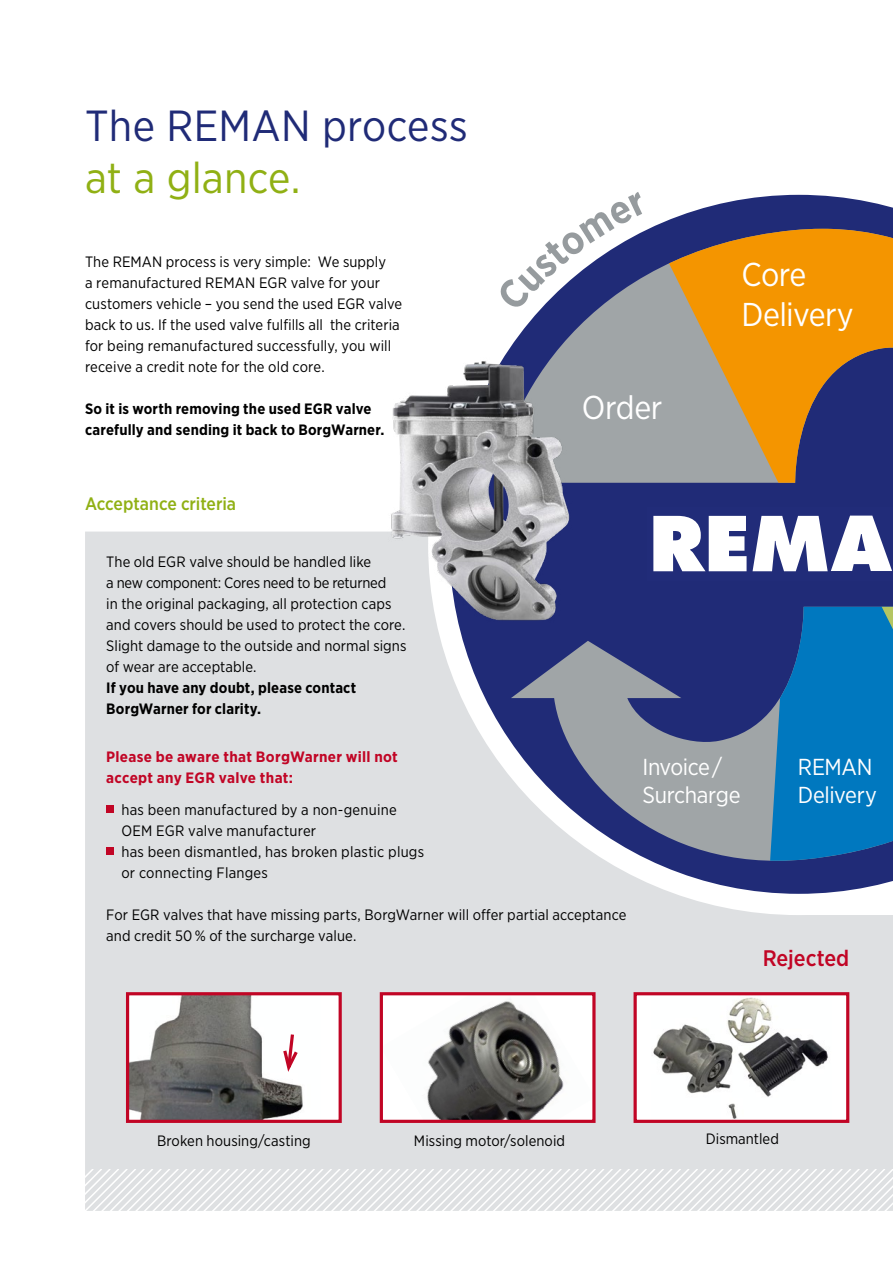
<style>
.page{position:relative;width:893px;height:1263px;background:#fff}
.page>*{position:absolute;margin:0;border:0;box-sizing:border-box;transform-origin:0 0}
.t1{font:43.5px "Gotham Narrow";letter-spacing:.01em;color:#202b77}
.t2{font:43.5px "Gotham Narrow";color:#90b014}
.t3{font:33px/39.6px "Gotham Narrow";letter-spacing:-.015em;color:#fff}
.t4{font:23.1px/27.8px "Gotham Narrow";letter-spacing:-.015em;color:#fff}
.t5{font:500 22.5px "Gotham Narrow";color:#c10525}
.t6{font:500 18px "Gotham Narrow";letter-spacing:-.005em;color:#90b014}
.t7{font:15px/21px "Gotham Narrow";letter-spacing:.005em;color:#000}
.t8{font:700 15px/21px "Gotham Narrow";letter-spacing:.01em;color:#000}
.t9{font:700 15px/21px "Gotham Narrow";letter-spacing:.02em;color:#c10525}
</style>
<div class="page">
<div style="left:85px;top:531px;width:808px;height:638px;background:#dee0e2"></div>
<div style="left:106px;top:805px;width:8px;height:8px;background:#c10525"></div>
<div style="left:106px;top:847px;width:8px;height:8px;background:#c10525"></div>
<svg style="left:428px;top:194px;width:465px;height:721px"></svg>
<svg style="left:511px;top:607px;width:255px;height:267px;background:#71789b"></svg>
<svg style="left:766px;top:607px;width:127px;height:267px;background:#0c6eb2"></svg>
<svg style="left:625px;top:216px;width:268px;height:267px;background:#757c98"></svg>
<svg style="left:659px;top:229px;width:234px;height:254px;background:#b28241"></svg>
<svg style="left:648px;top:508px;width:245px;height:73px"></svg>
<img style="left:336px;top:300px;width:289px;height:386px">
<svg style="left:85px;top:1169px;width:808px;height:42px"></svg>
<div style="left:128px;top:994px;width:212px;height:127px;background:#fff"></div>
<img style="left:130px;top:996px;width:173px;height:123px">
<div style="left:126px;top:992px;width:216px;height:131px;border:3px solid #c10525"></div>
<div style="left:635px;top:994px;width:213px;height:127px;background:#fff"></div>
<img style="left:653px;top:997px;width:176px;height:122px">
<div style="left:633px;top:992px;width:216px;height:131px;border:3px solid #c10525"></div>
<img style="left:384px;top:996px;width:208px;height:123px">
<div style="left:380px;top:992px;width:216px;height:131px;border:3px solid #c10525"></div>
<svg style="left:281px;top:1031px;width:19px;height:45px"></svg>
<svg style="left:495px;top:194px;width:152px;height:118px"></svg>
<h1 class="t1" style="left:85px;top:99px;width:384px">The REMAN process</h1>
<h1 class="t2" style="left:85px;top:151px;width:217px">at a glance.</h1>
<p class="t7" style="left:85px;top:251px;width:319px">The REMAN process is very simple: We supply<br>a remanufactured REMAN EGR valve for your customers vehicle – you send the used EGR valve back to us. If the used valve fulfills all the criteria for being remanufactured successfully, you will receive a credit note for the old core.</p>
<p class="t8" style="left:85px;top:398px;width:301px">So it is worth removing the used EGR valve carefully and sending it back to BorgWarner.</p>
<p class="t6" style="left:85px;top:493px;width:153px">Acceptance criteria</p>
<h2 class="t3" style="left:582px;top:387px;width:82px">Order</h2>
<h2 class="t3" style="left:741px;top:254px;width:114px">Core<br>Delivery</h2>
<p class="t7" style="left:106px;top:551px;width:302px">The old EGR valve should be handled like<br>a new component: Cores need to be returned<br>in the original packaging, all protection caps and covers should be used to protect the core.<br>Slight damage to the outside and normal signs of wear are acceptable.</p>
<p class="t8" style="left:106px;top:677px;width:251px">If you have any doubt, please contact<br>BorgWarner for clarity.</p>
<p class="t9" style="left:106px;top:746px;width:293px">Please be aware that BorgWarner will not accept any EGR valve that:</p>
<p class="t7" style="left:121px;top:799px;width:304px">has been manufactured by a non-genuine OEM EGR valve manufacturer<br>has been dismantled, has broken plastic plugs or connecting Flanges</p>
<p class="t7" style="left:106px;top:904px;width:522px">For EGR valves that have missing parts, BorgWarner will offer partial acceptance and credit 50 % of the surcharge value.</p>
<h3 class="t4" style="left:642px;top:752px;width:100px">Invoice/<br>Surcharge</h3>
<h3 class="t4" style="left:798px;top:753px;width:81px">REMAN<br>Delivery</h3>
<h3 class="t5" style="left:763px;top:944px;width:88px">Rejected</h3>
<p class="t7" style="left:157px;top:1129px;width:155px">Broken housing/casting</p>
<p class="t7" style="left:414px;top:1129px;width:153px">Missing motor/solenoid</p>
<p class="t7" style="left:706px;top:1127px;width:75px">Dismantled</p>
</div>
